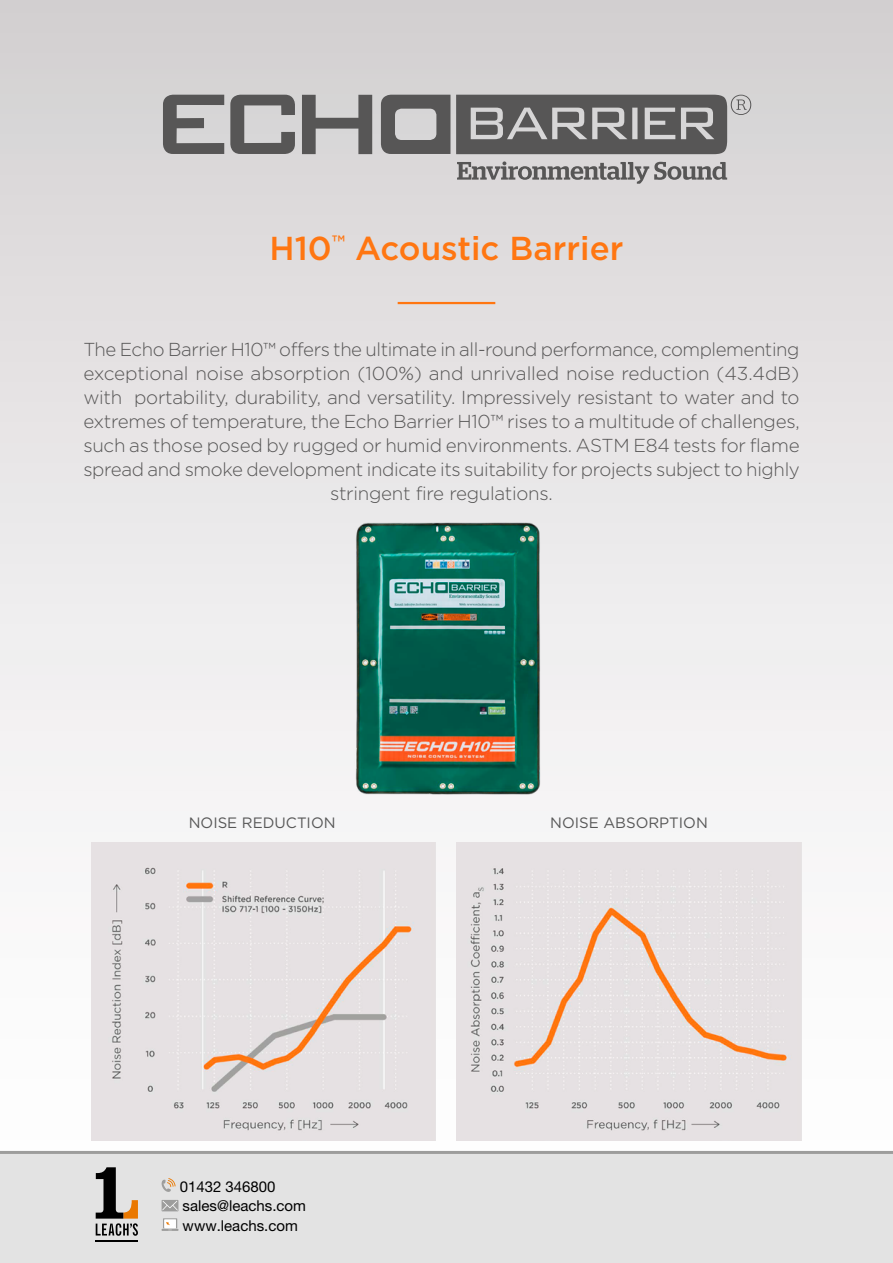
<style>
.page{position:relative;width:893px;height:1263px;background:#fff}
.page>*{position:absolute;margin:0;border:0;box-sizing:border-box;transform-origin:0 0}
.t1{font:500 33.15px "Gotham";color:#ff7611}
.t2{font:300 18.75px/24px "Gotham";letter-spacing:-.015em;color:#575656;text-align:center}
.t3{font:15px/19.5px "Helvetica Neue LT Pro";color:#000}
.t4{font:15px "Gotham";color:#575757}
</style>
<div class="page">
<div style="left:0;top:0;width:893px;height:1167px;background:linear-gradient(to bottom,#d5d2d3,#fff)"></div>
<hr style="left:398px;top:302px;width:97px;height:2px;background:#ff7611">
<svg style="left:163px;top:95px;width:61px;height:59px;background:#8e8d8d"></svg>
<svg style="left:230px;top:95px;width:65px;height:59px;background:#908f8f"></svg>
<svg style="left:302px;top:95px;width:449px;height:89px;background:#979596"></svg>
<img style="left:457px;top:842px;width:344px;height:298px">
<img style="left:91px;top:842px;width:345px;height:298px">
<img style="left:350px;top:520px;width:193px;height:276px">
<div style="left:0;top:1152px;width:893px;height:111px;background:#e3e3e3"></div>
<svg style="left:162px;top:1178px;width:14px;height:14px"></svg>
<div style="left:162px;top:1200px;width:16px;height:11px;background:#9d9d9c"></div>
<svg style="left:162px;top:1201px;width:16px;height:9px"></svg>
<div style="left:163px;top:1218px;width:14px;height:10px;background:#b3b3b2"></div>
<svg style="left:162px;top:1219px;width:16px;height:12px"></svg>
<hr style="left:96px;top:1240px;width:42px;height:2px;background:#000">
<svg style="left:96px;top:1167px;width:42px;height:69px"></svg>
<hr style="left:0;top:1151px;width:893px;height:3px;background:#9d9d9c">
<h1 class="t1" style="left:269px;top:227px;width:356px">H10<sup>™</sup> Acoustic Barrier</h1>
<p class="t2" style="left:83px;top:337px;width:718px">The Echo Barrier H10™ offers the ultimate in all-round performance, complementing exceptional noise absorption (100%) and unrivalled noise reduction (43.4dB) with portability, durability, and versatility. Impressively resistant to water and to extremes of temperature, the Echo Barrier H10™ rises to a multitude of challenges, such as those posed by rugged or humid environments. ASTM E84 tests for flame spread and smoke development indicate its suitability for projects subject to highly stringent fire regulations.</p>
<p class="t4" style="left:189px;top:813px;width:148px">NOISE REDUCTION</p>
<p class="t4" style="left:550px;top:813px;width:159px">NOISE ABSORPTION</p>
<p class="t3" style="left:180px;top:1176px;width:128px">01432 346800 sales@leachs.com www.leachs.com</p>
</div>
